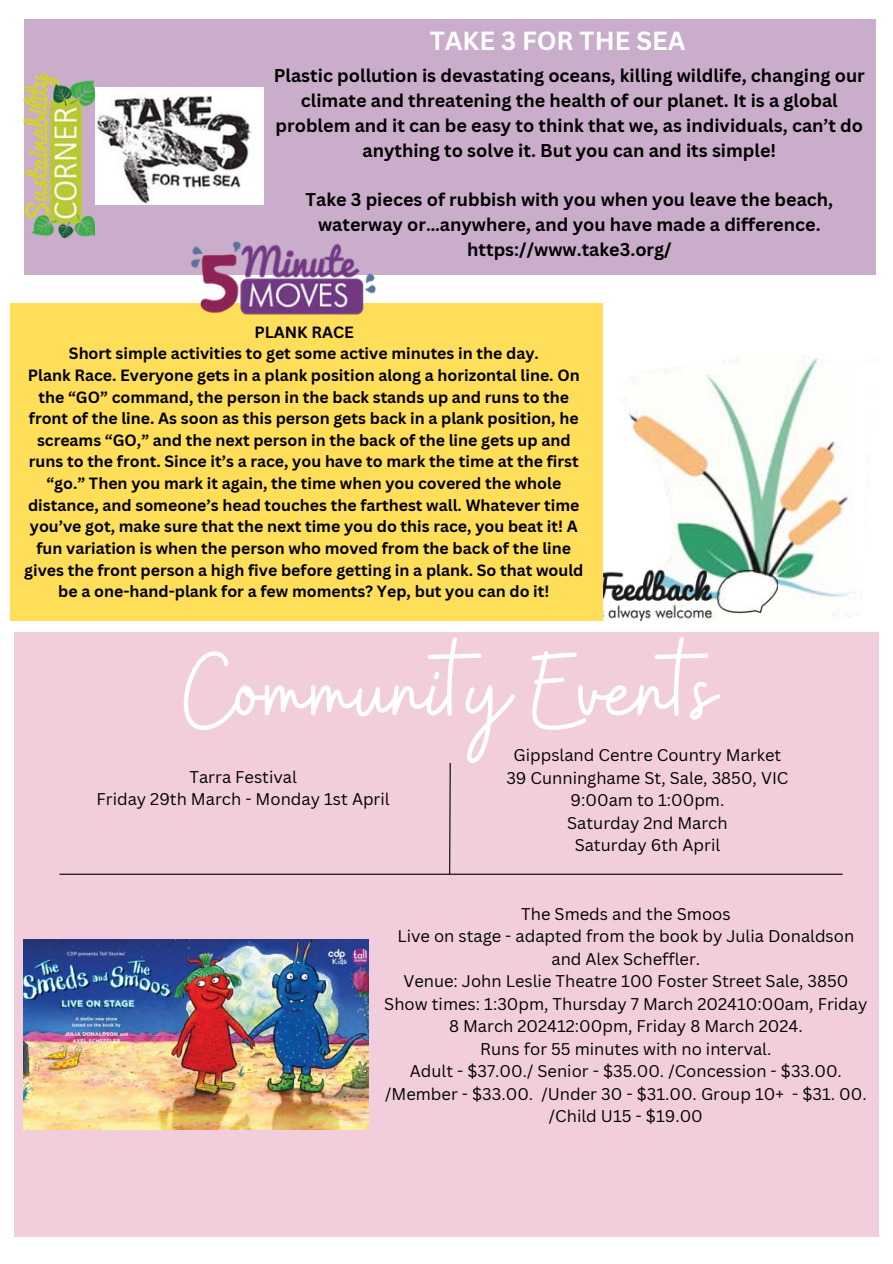
<style>
.page{position:relative;width:893px;height:1264px;background:#fff}
.page>*{position:absolute;margin:0;border:0;box-sizing:border-box;transform-origin:0 0}
.t1{font:109.5px "Buffalo";color:#fff}
.t2{font:700 25.5px "Canva Sans";color:#fff}
.t3{font:700 18px/24.8px "Canva Sans";color:#000;text-align:center}
.t4{font:16.5px/22.5px "Canva Sans";color:#000;text-align:center}
.t5{font:700 15.9px/21.6px "Canva Sans";color:#000;text-align:center}
</style>
<div class="page">
<img style="left:619px;top:355px;width:251px;height:267px">
<img style="left:602px;top:569px;width:175px;height:52px">
<div style="left:24px;top:20px;width:851px;height:255px;background:#caadca"></div>
<div style="left:10px;top:303px;width:592px;height:318px;background:#ffde59"></div>
<img style="left:191px;top:242px;width:185px;height:73px">
<img style="left:24px;top:72px;width:71px;height:165px">
<div style="left:14px;top:631px;width:864px;height:605px;background:#f2cedd"></div>
<img style="left:95px;top:88px;width:169px;height:117px">
<img style="left:24px;top:939px;width:344px;height:190px">
<hr style="left:59px;top:873px;width:783px;height:1px;background:#000">
<svg style="left:448px;top:763px;width:3px;height:112px"></svg>
<h4 class="t2" style="left:430px;top:23px;width:257px">TAKE 3 FOR THE SEA</h4>
<p class="t3" style="left:274px;top:63px;width:592px">Plastic pollution is devastating oceans, killing wildlife, changing our climate and threatening the health of our planet. It is a global problem and it can be easy to think that we, as individuals, can’t do anything to solve it. But you can and its simple!</p>
<h1 class="t3" style="left:305px;top:187px;width:529px">Take 3 pieces of rubbish with you when you leave the beach, waterway or…anywhere, and you have made a difference. https://www.take3.org/</h1>
<p class="t5" style="left:254px;top:321px;width:101px">PLANK RACE</p>
<p class="t5" style="left:69px;top:342px;width:471px">Short simple activities to get some active minutes in the day.</p>
<p class="t5" style="left:24px;top:364px;width:560px">Plank Race. Everyone gets in a plank position along a horizontal line. On the “GO” command, the person in the back stands up and runs to the front of the line. As soon as this person gets back in a plank position, he screams “GO,” and the next person in the back of the line gets up and runs to the front. Since it’s a race, you have to mark the time at the first “go.” Then you mark it again, the time when you covered the whole distance, and someone’s head touches the farthest wall. Whatever time you’ve got, make sure that the next time you do this race, you beat it! A fun variation is when the person who moved from the back of the line gives the front person a high five before getting in a plank. So that would be a one-hand-plank for a few moments? Yep, but you can do it!</p>
<p class="t1" style="left:184px;top:620px;width:533px">Community Events</p>
<p class="t4" style="left:506px;top:743px;width:283px">Gippsland Centre Country Market<br>39 Cunninghame St, Sale, 3850, VIC<br>9:00am to 1:00pm.<br>Saturday 2nd March<br>Saturday 6th April</p>
<h4 class="t4" style="left:96px;top:765px;width:295px">Tarra Festival<br>Friday 29th March - Monday 1st April</h4>
<h4 class="t4" style="left:384px;top:902px;width:484px">The Smeds and the Smoos<br>Live on stage - adapted from the book by Julia Donaldson and Alex Scheffler.<br>Venue: John Leslie Theatre 100 Foster Street Sale, 3850<br>Show times: 1:30pm, Thursday 7 March 202410:00am, Friday 8 March 202412:00pm, Friday 8 March 2024.<br>Runs for 55 minutes with no interval.<br>Adult - $37.00./ Senior - $35.00. /Concession - $33.00. /Member - $33.00. /Under 30 - $31.00. Group 10+ - $31. 00. /Child U15 - $19.00</h4>
</div>
